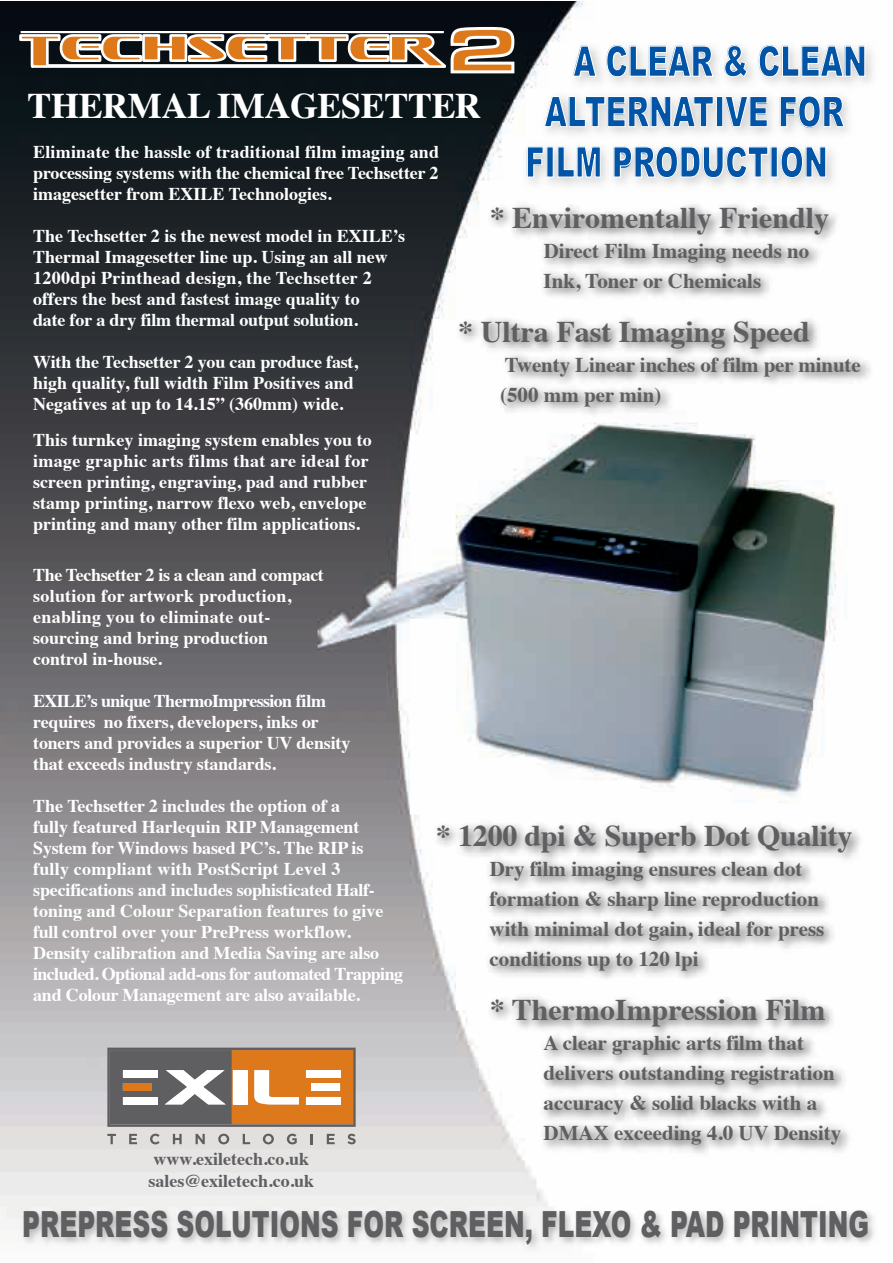
<style>
.page{position:relative;width:893px;height:1263px;background:#fff}
.page>*{position:absolute;margin:0;border:0;box-sizing:border-box;transform-origin:0 0}
.t1{font:900 42px "Arial";color:#0154a6;scale:.69 1}
.t2{font:900 36px "Arial";color:#5f5f62;scale:.69 1}
.t3{font:700 36px "Times";letter-spacing:-.01em;color:#fff}
.t4{font:700 30px "Times";color:#5f5f62}
.t5{font:700 21px/30px "Times";color:#5f5f62}
.t6{font:700 18px/21px "Times";color:#fff}
.t7{font:700 18px/21.6px "Times";color:#5f5f62}
</style>
<div class="page">
<img style="left:0;top:1px;width:583px;height:1229px">
<img style="left:515px;top:31px;width:358px;height:162px">
<svg style="left:573px;top:46px;width:23px;height:31px"></svg>
<svg style="left:606px;top:45px;width:108px;height:32px"></svg>
<svg style="left:724px;top:45px;width:24px;height:32px"></svg>
<svg style="left:759px;top:45px;width:106px;height:32px"></svg>
<svg style="left:544px;top:96px;width:170px;height:31px"></svg>
<div style="left:716px;top:96px;width:7px;height:31px;border:1px solid #fff"></div>
<svg style="left:725px;top:96px;width:43px;height:31px"></svg>
<svg style="left:780px;top:96px;width:65px;height:32px"></svg>
<svg style="left:527px;top:147px;width:17px;height:30px"></svg>
<div style="left:547px;top:147px;width:6px;height:30px;border:1px solid #fff"></div>
<svg style="left:557px;top:147px;width:44px;height:30px"></svg>
<svg style="left:614px;top:146px;width:154px;height:32px"></svg>
<div style="left:771px;top:147px;width:6px;height:30px;border:1px solid #fff"></div>
<svg style="left:781px;top:146px;width:45px;height:32px"></svg>
<img style="left:15px;top:1198px;width:859px;height:52px">
<svg style="left:107px;top:1047px;width:249px;height:80px"></svg>
<svg style="left:107px;top:1134px;width:9px;height:10px"></svg>
<svg style="left:129px;top:1134px;width:8px;height:10px"></svg>
<svg style="left:150px;top:1134px;width:10px;height:10px"></svg>
<svg style="left:173px;top:1134px;width:9px;height:10px"></svg>
<svg style="left:196px;top:1134px;width:9px;height:10px"></svg>
<svg style="left:218px;top:1134px;width:11px;height:10px"></svg>
<svg style="left:243px;top:1134px;width:7px;height:10px"></svg>
<svg style="left:263px;top:1134px;width:11px;height:10px"></svg>
<svg style="left:287px;top:1134px;width:10px;height:10px"></svg>
<svg style="left:310px;top:1134px;width:3px;height:10px"></svg>
<svg style="left:327px;top:1134px;width:8px;height:10px"></svg>
<svg style="left:347px;top:1134px;width:9px;height:10px"></svg>
<img style="left:373px;top:193px;width:498px;height:975px">
<svg style="left:20px;top:25px;width:496px;height:50px"></svg>
<h1 class="t1" style="left:573px;top:30px;width:427px">A CLEAR &amp; CLEAN</h1>
<h1 class="t1" style="left:544px;top:80px;width:436px">ALTERNATIVE FOR</h1>
<h1 class="t1" style="left:525px;top:131px;width:440px">FILM PRODUCTION</h1>
<h2 class="t3" style="left:27px;top:91px;width:455px">THERMAL IMAGESETTER</h2>
<p class="t6" style="left:33px;top:143px;width:407px;text-align:justify">Eliminate the hassle of traditional film imaging and processing systems with the chemical free Techsetter 2 imagesetter from EXILE Technologies.</p>
<p class="t6" style="left:33px;top:227px;width:374px">The Techsetter 2 is the newest model in EXILE’s Thermal Imagesetter line up. Using an all new 1200dpi Printhead design, the Techsetter 2 offers the best and fastest image quality to<br>date for a dry film thermal output solution.</p>
<p class="t6" style="left:33px;top:353px;width:326px">With the Techsetter 2 you can produce fast, high quality, full width Film Positives and<br>Negatives at up to 14.15” (360mm) wide.</p>
<p class="t6" style="left:33px;top:431px;width:340px">This turnkey imaging system enables you to image graphic arts films that are ideal for screen printing, engraving, pad and rubber stamp printing, narrow flexo web, envelope printing and many other film applications.</p>
<p class="t6" style="left:33px;top:566px;width:292px">The Techsetter 2 is a clean and compact solution for artwork production, enabling you to eliminate out&shy;sourcing and bring production control in-house.</p>
<p class="t6" style="left:33px;top:692px;width:319px">EXILE’s unique ThermoImpression film requires no fixers, developers, inks or toners and provides a superior UV density that exceeds industry standards.</p>
<p class="t6" style="left:33px;top:797px;width:371px">The Techsetter 2 includes the option of a<br>fully featured Harlequin RIP Management System for Windows based PC’s. The RIP is fully compliant with PostScript Level 3 specifications and includes sophisticated Half&shy;toning and Colour Separation features to give full control over your PrePress workflow.<br>Density calibration and Media Saving are also included. Optional add-ons for automated Trapping and Colour Management are also available.</p>
<h3 class="t4" style="left:490px;top:205px;width:341px">* Enviromentally Friendly</h3>
<p class="t5" style="left:544px;top:237px;width:267px">Direct Film Imaging needs no<br>Ink, Toner or Chemicals</p>
<h3 class="t4" style="left:458px;top:319px;width:353px">* Ultra Fast Imaging Speed</h3>
<p class="t5" style="left:500px;top:351px;width:362px">Twenty Linear inches of film per minute (500 mm per min)</p>
<h3 class="t4" style="left:436px;top:823px;width:418px">* 1200 dpi &amp; Superb Dot Quality</h3>
<p class="t5" style="left:490px;top:855px;width:336px">Dry film imaging ensures clean dot formation &amp; sharp line reproduction with minimal dot gain, ideal for press conditions up to 120 lpi</p>
<h3 class="t4" style="left:490px;top:997px;width:337px">* ThermoImpression Film</h3>
<p class="t5" style="left:544px;top:1029px;width:299px">A clear graphic arts film that delivers outstanding registration accuracy &amp; solid blacks with a<br>DMAX exceeding 4.0 UV Density</p>
<p class="t7" style="left:149px;top:1150px;width:167px">www.exiletech.co.uk sales@exiletech.co.uk</p>
<h2 class="t2" style="left:22px;top:1197px;width:1229px">PREPRESS SOLUTIONS FOR SCREEN, FLEXO &amp; PAD PRINTING</h2>
</div>
